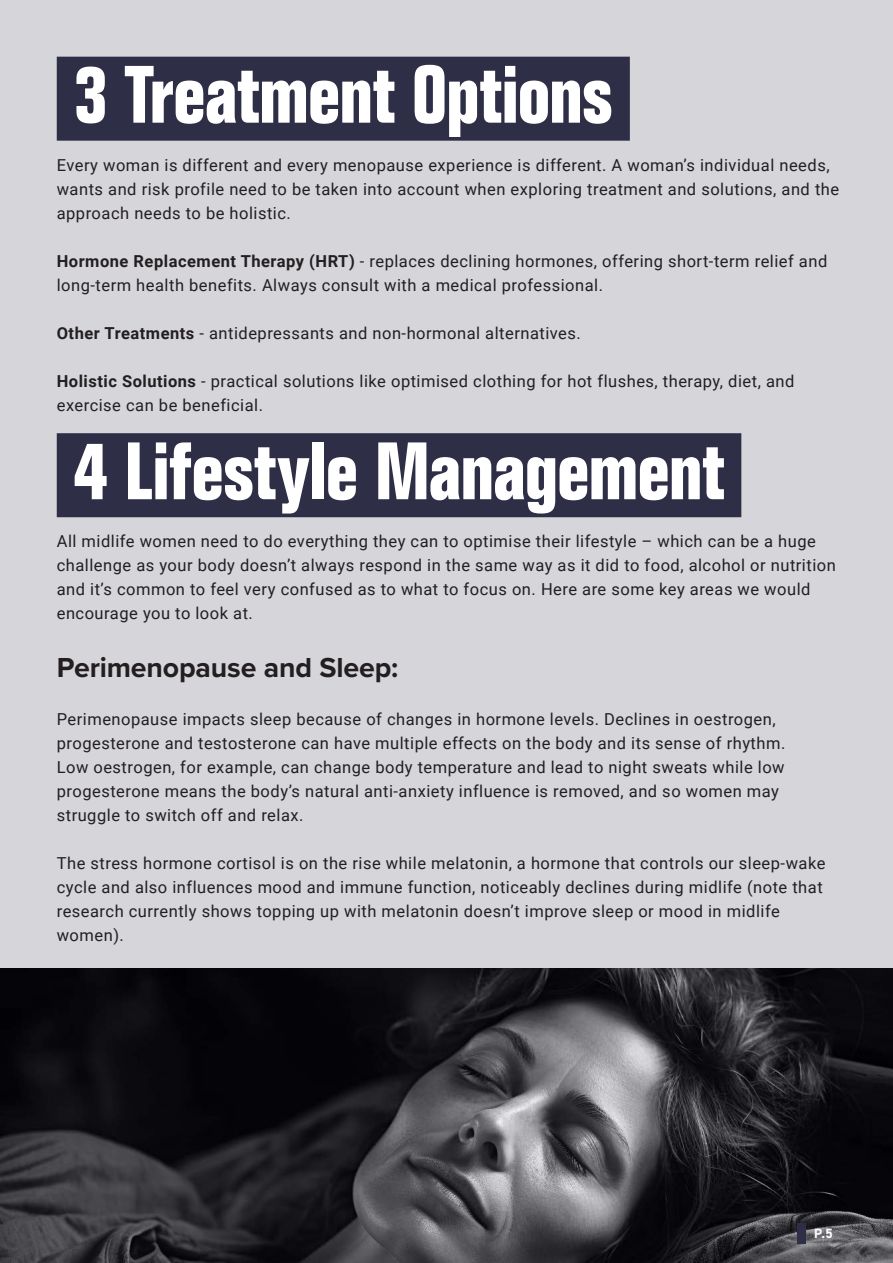
<style>
.page{position:relative;width:893px;height:1263px;background:#d5d5da}
.page>*{position:absolute;margin:0;border:0;box-sizing:border-box;transform-origin:0 0}
.t1{font:700 condensed 79.5px "Folio Std";letter-spacing:-.01em;color:#fff}
.t2{font:700 28.5px "Proxima Nova";letter-spacing:-.005em;color:#231f20}
.body{font:16.5px "Roboto";letter-spacing:.03em;color:#231f20}
.t3{font:700 13.5px "DIN2014";color:#fff}
.s1{font-weight:700}
</style>
<div class="page">
<div style="left:57px;top:57px;width:573px;height:84px;background:#2e2e46"></div>
<div style="left:57px;top:433px;width:684px;height:84px;background:#2e2e46"></div>
<img style="left:0;top:968px;width:893px;height:295px">
<div style="left:797px;top:1224px;width:9px;height:20px;background:#2e2e46"></div>
<p class="t1" style="left:74px;top:51px;width:541px">3 Treatment Options</p>
<p class="body" style="left:57px;top:153px;width:774px">Every woman is different and every menopause experience is different. A woman’s individual needs,</p>
<p class="body" style="left:57px;top:177px;width:784px">wants and risk profile need to be taken into account when exploring treatment and solutions, and the</p>
<p class="body" style="left:57px;top:201px;width:236px">approach needs to be holistic.</p>
<p class="body" style="left:57px;top:249px;width:772px"><span class="s1">Hormone Replacement Therapy (HRT)</span> - replaces declining hormones, offering short-term relief and</p>
<p class="body" style="left:57px;top:273px;width:548px">long-term health benefits. Always consult with a medical professional.</p>
<p class="body" style="left:57px;top:321px;width:526px"><span class="s1">Other Treatments</span> - antidepressants and non-hormonal alternatives.</p>
<p class="body" style="left:57px;top:369px;width:739px"><span class="s1">Holistic Solutions</span> - practical solutions like optimised clothing for hot flushes, therapy, diet, and</p>
<p class="body" style="left:57px;top:393px;width:208px">exercise can be beneficial.</p>
<p class="t1" style="left:74px;top:427px;width:652px">4 Lifestyle Management</p>
<p class="body" style="left:57px;top:530px;width:761px">All midlife women need to do everything they can to optimise their lifestyle – which can be a huge</p>
<p class="body" style="left:57px;top:554px;width:781px">challenge as your body doesn’t always respond in the same way as it did to food, alcohol or nutrition</p>
<p class="body" style="left:57px;top:578px;width:755px">and it’s common to feel very confused as to what to focus on. Here are some key areas we would</p>
<p class="body" style="left:57px;top:602px;width:198px">encourage you to look at.</p>
<h2 class="t2" style="left:57px;top:647px;width:343px">Perimenopause and Sleep:</h2>
<p class="body" style="left:57px;top:708px;width:720px">Perimenopause impacts sleep because of changes in hormone levels. Declines in oestrogen,</p>
<p class="body" style="left:57px;top:732px;width:730px">progesterone and testosterone can have multiple effects on the body and its sense of rhythm.</p>
<p class="body" style="left:57px;top:756px;width:729px">Low oestrogen, for example, can change body temperature and lead to night sweats while low</p>
<p class="body" style="left:57px;top:780px;width:724px">progesterone means the body’s natural anti-anxiety influence is removed, and so women may</p>
<p class="body" style="left:57px;top:804px;width:248px">struggle to switch off and relax.</p>
<p class="body" style="left:57px;top:852px;width:770px">The stress hormone cortisol is on the rise while melatonin, a hormone that controls our sleep-wake</p>
<p class="body" style="left:57px;top:876px;width:767px">cycle and also influences mood and immune function, noticeably declines during midlife (note that</p>
<p class="body" style="left:57px;top:900px;width:724px">research currently shows topping up with melatonin doesn’t improve sleep or mood in midlife</p>
<p class="body" style="left:57px;top:924px;width:69px">women).</p>
<p class="t3" style="left:814px;top:1225px;width:20px">P.5</p>
</div>
